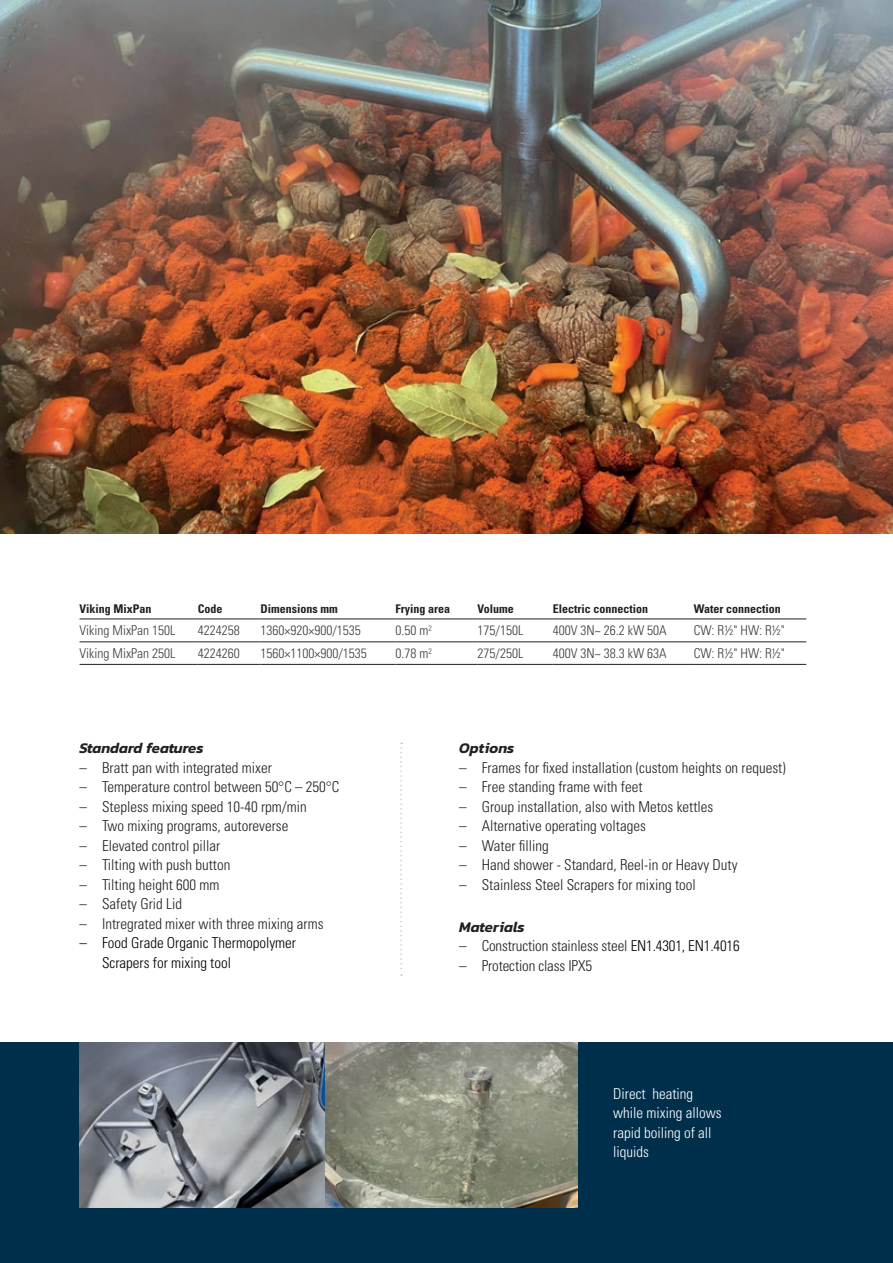
<style>
.page{position:relative;width:893px;height:1263px;background:#fff}
.page>*{position:absolute;margin:0;border:0;box-sizing:border-box;transform-origin:0 0}
.t1{font:300 condensed 15px "Univers LT Std";color:#231f20}
.t2{font:300 condensed 15px/19.5px "Univers LT Std";color:#fff}
.t3{font:300 condensed 15px/19.5px "Univers LT Std";color:#000}
.t4{font:italic 600 15px "Kanit";color:#231f20}
.t5{font:300 condensed 13.5px "Univers LT Std";color:#3e3e3f}
.t6{font:700 condensed 12px "Univers LT Std";color:#231f20}
.s1{color:#000}
</style>
<div class="page">
<div style="left:0;top:1043px;width:893px;height:220px;background:#002f4c"></div>
<img style="left:80px;top:1043px;width:497px;height:164px">
<img style="left:0;top:0;width:893px;height:534px">
<svg style="left:400px;top:742px;width:2px;height:234px"></svg>
<hr style="left:80px;top:618px;width:118px;height:1px;background:#231f20">
<hr style="left:198px;top:618px;width:62px;height:1px;background:#231f20">
<hr style="left:260px;top:618px;width:135px;height:1px;background:#231f20">
<hr style="left:395px;top:618px;width:82px;height:1px;background:#231f20">
<hr style="left:477px;top:618px;width:76px;height:1px;background:#231f20">
<hr style="left:553px;top:618px;width:141px;height:1px;background:#231f20">
<hr style="left:694px;top:618px;width:112px;height:1px;background:#231f20">
<hr style="left:80px;top:641px;width:118px;height:1px;background:#231f20">
<hr style="left:198px;top:641px;width:62px;height:1px;background:#231f20">
<hr style="left:260px;top:641px;width:135px;height:1px;background:#231f20">
<hr style="left:395px;top:641px;width:82px;height:1px;background:#231f20">
<hr style="left:477px;top:641px;width:76px;height:1px;background:#231f20">
<hr style="left:553px;top:641px;width:141px;height:1px;background:#231f20">
<hr style="left:694px;top:641px;width:112px;height:1px;background:#231f20">
<hr style="left:80px;top:664px;width:118px;height:1px;background:#231f20">
<hr style="left:198px;top:664px;width:62px;height:1px;background:#231f20">
<hr style="left:260px;top:664px;width:135px;height:1px;background:#231f20">
<hr style="left:395px;top:664px;width:82px;height:1px;background:#231f20">
<hr style="left:477px;top:664px;width:76px;height:1px;background:#231f20">
<hr style="left:553px;top:664px;width:141px;height:1px;background:#231f20">
<hr style="left:694px;top:664px;width:112px;height:1px;background:#231f20">
<p class="t6" style="left:80px;top:601px;width:74px">Viking MixPan</p>
<p class="t6" style="left:198px;top:601px;width:26px">Code</p>
<p class="t6" style="left:260px;top:601px;width:79px">Dimensions mm</p>
<p class="t6" style="left:395px;top:601px;width:56px">Frying area</p>
<p class="t6" style="left:477px;top:601px;width:38px">Volume</p>
<p class="t6" style="left:553px;top:601px;width:97px">Electric connection</p>
<p class="t6" style="left:694px;top:601px;width:89px">Water connection</p>
<p class="t5" style="left:80px;top:622px;width:97px">Viking MixPan 150L</p>
<p class="t5" style="left:198px;top:622px;width:43px">4224258</p>
<p class="t5" style="left:260px;top:622px;width:102px">1360×920×900/1535</p>
<p class="t5" style="left:395px;top:622px;width:38px">0.50 m<sup>2</sup></p>
<p class="t5" style="left:477px;top:622px;width:47px">175/150L</p>
<p class="t5" style="left:553px;top:622px;width:115px">400V 3N~ 26.2 kW 50A</p>
<p class="t5" style="left:694px;top:622px;width:93px">CW: R½" HW: R½"</p>
<p class="t5" style="left:80px;top:645px;width:97px">Viking MixPan 250L</p>
<p class="t5" style="left:198px;top:645px;width:43px">4224260</p>
<p class="t5" style="left:260px;top:645px;width:108px">1560×1100×900/1535</p>
<p class="t5" style="left:395px;top:645px;width:38px">0.78 m<sup>2</sup></p>
<p class="t5" style="left:477px;top:645px;width:47px">275/250L</p>
<p class="t5" style="left:553px;top:645px;width:115px">400V 3N~ 38.3 kW 63A</p>
<p class="t5" style="left:694px;top:645px;width:93px">CW: R½" HW: R½"</p>
<p class="t4" style="left:80px;top:737px;width:126px">Standard features</p>
<p class="t1" style="left:80px;top:758px;width:194px">– Bratt pan with integrated mixer</p>
<p class="t1" style="left:80px;top:778px;width:261px">– Temperature control between 50°C – 250°C</p>
<p class="t1" style="left:80px;top:797px;width:229px">– Stepless mixing speed 10-40 rpm/min</p>
<p class="t1" style="left:80px;top:817px;width:210px">– Two mixing programs, autoreverse</p>
<p class="t1" style="left:80px;top:836px;width:142px">– Elevated control pillar</p>
<p class="t1" style="left:80px;top:856px;width:152px">– Tilting with push button</p>
<p class="t1" style="left:80px;top:875px;width:142px">– Tilting height 600 mm</p>
<p class="t1" style="left:80px;top:895px;width:104px">– Safety Grid Lid</p>
<p class="t1" style="left:80px;top:914px;width:246px">– Intregrated mixer with three mixing arms</p>
<p class="t3" style="left:102px;top:933px;width:196px;text-indent:-22px">– Food Grade Organic Thermopolymer<br>Scrapers for mixing tool</p>
<p class="t4" style="left:459px;top:737px;width:57px">Options</p>
<p class="t1" style="left:459px;top:758px;width:328px">– Frames for fixed installation (custom heights on request)</p>
<p class="t1" style="left:459px;top:778px;width:185px">– Free standing frame with feet</p>
<p class="t1" style="left:459px;top:797px;width:256px">– Group installation, also with Metos kettles</p>
<p class="t1" style="left:459px;top:817px;width:188px">– Alternative operating voltages</p>
<p class="t1" style="left:459px;top:836px;width:91px">– Water filling</p>
<p class="t1" style="left:459px;top:856px;width:280px">– Hand shower - Standard, Reel-in or Heavy Duty</p>
<p class="t1" style="left:459px;top:875px;width:238px">– Stainless Steel Scrapers for mixing tool</p>
<p class="t4" style="left:459px;top:915px;width:67px">Materials</p>
<p class="t1" style="left:459px;top:937px;width:282px">– Construction stainless steel <span class="s1">EN1.4301, EN1.4016</span></p>
<p class="t1" style="left:459px;top:956px;width:134px">– Protection class IPX5</p>
<p class="t2" style="left:613px;top:1084px;width:110px">Direct heating while mixing allows rapid boiling of all liquids</p>
</div>
